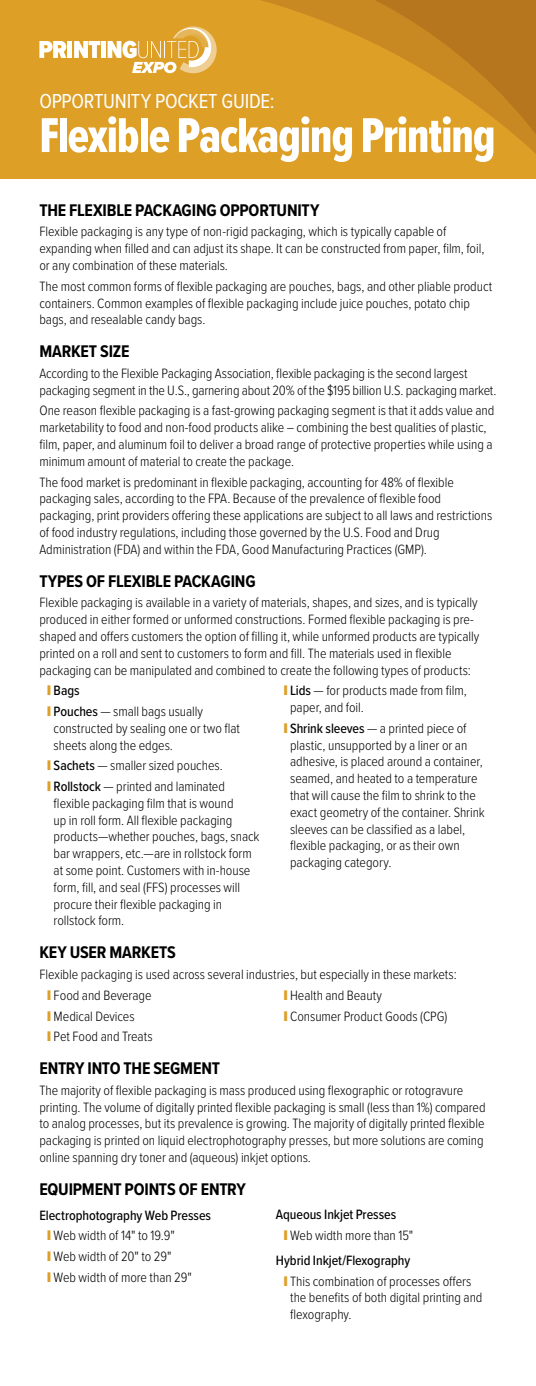
<style>
.page{position:relative;width:536px;height:1386px;background:#fff}
.page>*{position:absolute;margin:0;border:0;box-sizing:border-box;transform-origin:0 0}
.t1{font:50.75px "Proxima Nova Ex Cn Extrabld";letter-spacing:-.02em;color:#fff}
.t2{font:21px "Proxima Nova Cond";letter-spacing:-.015em;color:#fff}
.t3{font:700 17.5px "Proxima Nova Cond";letter-spacing:-.01em;color:#000}
.t4{font:300 14px/16.8px "Proxima Nova Cond";letter-spacing:-.005em;color:#000}
.t5{font:500 14px "Proxima Nova Cond";letter-spacing:-.005em;color:#000}
.s1{font-weight:500}
</style>
<div class="page">
<svg style="left:0;top:0;width:536px;height:179px;background:#d79825"></svg>
<svg style="left:39px;top:41px;width:27px;height:17px"></svg>
<div style="left:67px;top:41px;width:5px;height:17px;background:#fff"></div>
<svg style="left:74px;top:41px;width:26px;height:17px"></svg>
<div style="left:101px;top:41px;width:5px;height:17px;background:#fff"></div>
<svg style="left:107px;top:26px;width:109px;height:47px"></svg>
<h2 class="t2" style="left:39px;top:86px;width:236px">OPPORTUNITY POCKET GUIDE:</h2>
<h1 class="t1" style="left:39px;top:98px;width:457px">Flexible Packaging Printing</h1>
<p class="t3" style="left:39px;top:197px;width:281px">THE FLEXIBLE PACKAGING OPPORTUNITY</p>
<p class="t4" style="left:39px;top:223px;width:446px">Flexible packaging is any type of non-rigid packaging, which is typically capable of expanding when filled and can adjust its shape. It can be constructed from paper, film, foil, or any combination of these materials.</p>
<p class="t4" style="left:39px;top:277px;width:454px">The most common forms of flexible packaging are pouches, bags, and other pliable product containers. Common examples of flexible packaging include juice pouches, potato chip bags, and resealable candy bags.</p>
<p class="t3" style="left:39px;top:338px;width:92px">MARKET SIZE</p>
<p class="t4" style="left:39px;top:364px;width:458px">According to the Flexible Packaging Association, flexible packaging is the second largest packaging segment in the U.S., garnering about 20% of the $195 billion U.S. packaging market.</p>
<p class="t4" style="left:39px;top:402px;width:456px">One reason flexible packaging is a fast-growing packaging segment is that it adds value and marketability to food and non-food products alike – combining the best qualities of plastic, film, paper, and aluminum foil to deliver a broad range of protective properties while using a minimum amount of material to create the package.</p>
<p class="t4" style="left:39px;top:473px;width:454px">The food market is predominant in flexible packaging, accounting for 48% of flexible packaging sales, according to the FPA. Because of the prevalence of flexible food packaging, print providers offering these applications are subject to all laws and restrictions of food industry regulations, including those governed by the U.S. Food and Drug Administration (FDA) and within the FDA, Good Manufacturing Practices (GMP).</p>
<p class="t3" style="left:39px;top:568px;width:218px">TYPES OF FLEXIBLE PACKAGING</p>
<p class="t4" style="left:39px;top:594px;width:441px">Flexible packaging is available in a variety of materials, shapes, and sizes, and is typically produced in either formed or unformed constructions. Formed flexible packaging is pre&shy;shaped and offers customers the option of filling it, while unformed products are typically printed on a roll and sent to customers to form and fill. The materials used in flexible packaging can be manipulated and combined to create the following types of products:</p>
<p class="t4" style="left:54px;top:680px;width:151px;line-height:20.7px"><span class="s1">Bags<br>Pouches</span> — small bags usually</p>
<p class="t4" style="left:54px;top:719px;width:188px">constructed by sealing one or two flat sheets along the edges.</p>
<p class="t4" style="left:54px;top:755px;width:173px;line-height:20.7px"><span class="s1">Sachets</span> — smaller sized pouches.<br><span class="s1">Rollstock</span> — printed and laminated</p>
<p class="t4" style="left:54px;top:794px;width:207px">flexible packaging film that is wound<br>up in roll form. All flexible packaging products—whether pouches, bags, snack bar wrappers, etc.—are in rollstock form at some point. Customers with in-house form, fill, and seal (FFS) processes will procure their flexible packaging in rollstock form.</p>
<p class="t4" style="left:290px;top:681px;width:178px"><span class="s1">Lids</span> — for products made from film, paper, and foil.</p>
<p class="t4" style="left:290px;top:719px;width:196px"><span class="s1">Shrink sleeves</span> — a printed piece of plastic, unsupported by a liner or an adhesive, is placed around a container, seamed, and heated to a temperature that will cause the film to shrink to the exact geometry of the container. Shrink sleeves can be classified as a label, flexible packaging, or as their own packaging category.</p>
<p class="t3" style="left:39px;top:940px;width:138px">KEY USER MARKETS</p>
<p class="t4" style="left:54px;top:963px;width:404px;line-height:20.7px;text-indent:-14px">Flexible packaging is used across several industries, but especially in these markets:<br>Food and Beverage<br>Medical Devices<br>Pet Food and Treats</p>
<p class="t4" style="left:290px;top:984px;width:159px;line-height:20.7px">Health and Beauty<br>Consumer Product Goods (CPG)</p>
<p class="t3" style="left:39px;top:1055px;width:182px">ENTRY INTO THE SEGMENT</p>
<p class="t4" style="left:39px;top:1081px;width:447px">The majority of flexible packaging is mass produced using flexographic or rotogravure printing. The volume of digitally printed flexible packaging is small (less than 1%) compared to analog processes, but its prevalence is growing. The majority of digitally printed flexible packaging is printed on liquid electrophotography presses, but more solutions are coming online spanning dry toner and (aqueous) inkjet options.</p>
<p class="t3" style="left:39px;top:1176px;width:208px">EQUIPMENT POINTS OF ENTRY</p>
<p class="t5" style="left:39px;top:1205px;width:173px">Electrophotography Web Presses</p>
<p class="t4" style="left:54px;top:1225px;width:140px;line-height:20.7px">Web width of 14" to 19.9"<br>Web width of 20" to 29"<br>Web width of more than 29"</p>
<p class="t5" style="left:276px;top:1205px;width:122px">Aqueous Inkjet Presses</p>
<p class="t4" style="left:290px;top:1226px;width:124px">Web width more than 15"</p>
<p class="t5" style="left:276px;top:1250px;width:136px">Hybrid Inkjet/Flexography</p>
<p class="t4" style="left:290px;top:1272px;width:194px">This combination of processes offers the benefits of both digital printing and flexography.</p>
</div>
